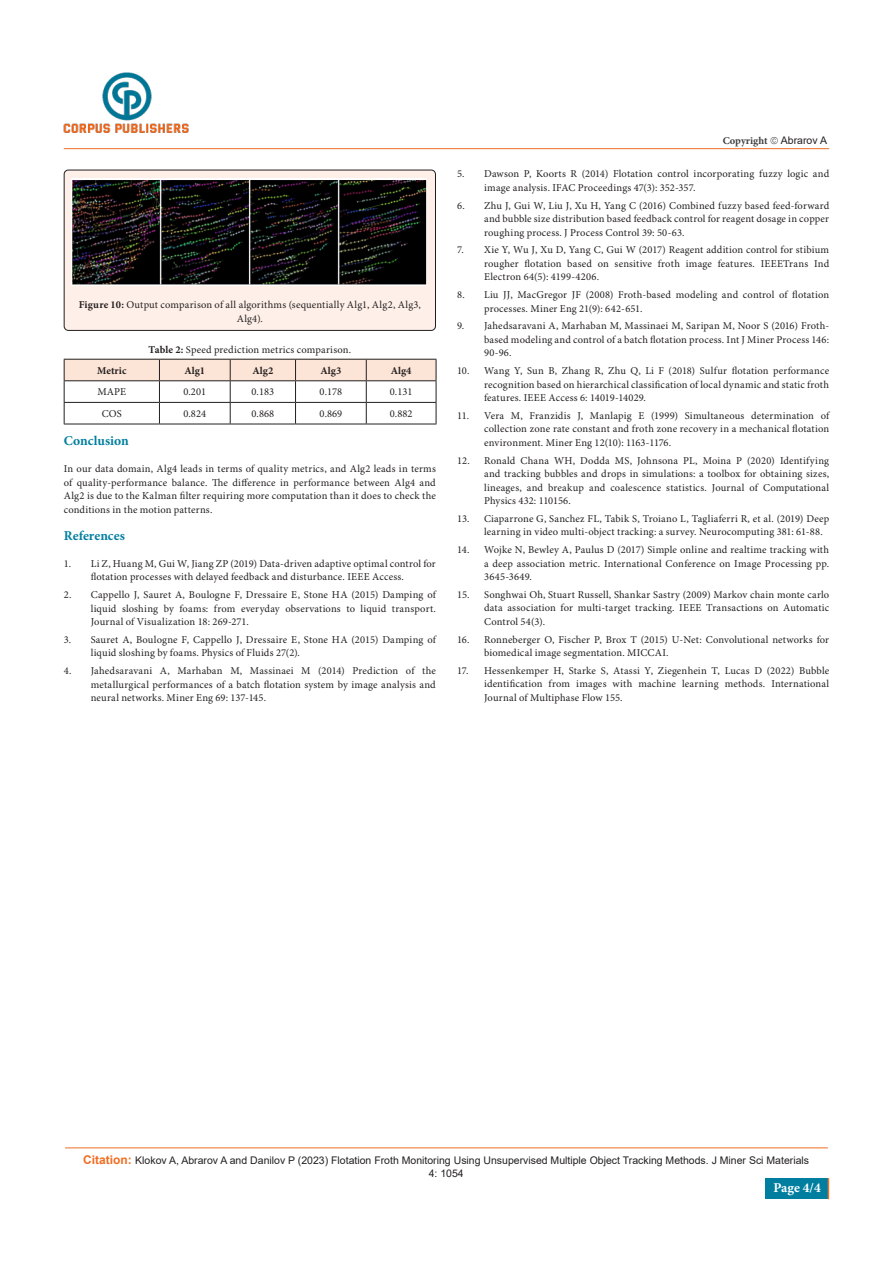
<style>
.page{position:relative;width:893px;height:1263px;background:#fff}
.page>*{position:absolute;margin:0;border:0;box-sizing:border-box;transform-origin:0 0}
.t1{font:700 13.5px "Minion Pro";color:#007e9f}
.t2{font:700 13.5px "Minion Pro";color:#fff}
.t3{font:10.5px/13.5px "Minion Pro";letter-spacing:.015em;color:#231f20;text-align:justify}
.t4{font:10.5px/12.6px "Arial";color:#231f20;text-align:center}
.t5{font:700 10.5px "Minion Pro";color:#231f20}
.t6{font:700 10.5px "Minion Pro";color:#3e3e3f}
.s1{font-weight:700}
.s2{font-weight:700;font-size:12px;color:#f06d22}
</style>
<div class="page">
<hr style="left:64px;top:148px;width:765px;height:1px;background:#f06d22">
<div style="left:765px;top:1178px;width:63px;height:21px;background:#007e9f"></div>
<svg style="left:828px;top:1178px;width:1px;height:21px"></svg>
<img style="left:64px;top:73px;width:125px;height:60px">
<hr style="left:65px;top:1147px;width:763px;height:1px;background:#f06d22">
<hr style="left:64px;top:424px;width:95px;height:1px;background:#231f20">
<hr style="left:159px;top:424px;width:71px;height:1px;background:#231f20">
<hr style="left:230px;top:424px;width:66px;height:1px;background:#231f20">
<hr style="left:296px;top:424px;width:70px;height:1px;background:#231f20">
<hr style="left:366px;top:424px;width:70px;height:1px;background:#231f20">
<svg style="left:64px;top:359px;width:373px;height:65px"></svg>
<div style="left:64px;top:170px;width:371px;height:160px;background:#fef0e9;border-radius:4px"></div>
<div style="left:64px;top:170px;width:372px;height:161px;border:1px solid #231f20;border-radius:4px"></div>
<img style="left:72px;top:179px;width:355px;height:107px">
<p class="t3" style="left:79px;top:298px;width:344px;text-align:center"><span class="s1">Figure 10:</span> Output comparison of all algorithms (sequentially Alg1, Alg2, Alg3,<br>Alg4).</p>
<p class="t3" style="left:148px;top:343px;width:204px"><span class="s1">Table 2:</span> Speed prediction metrics comparison.</p>
<p class="t5" style="left:97px;top:363px;width:31px">Metric</p>
<p class="t5" style="left:184px;top:363px;width:22px">Alg1</p>
<p class="t5" style="left:252px;top:363px;width:22px">Alg2</p>
<p class="t5" style="left:321px;top:363px;width:22px">Alg3</p>
<p class="t5" style="left:391px;top:363px;width:22px">Alg4</p>
<p class="t3" style="left:98px;top:386px;width:30px">MAPE</p>
<p class="t3" style="left:184px;top:386px;width:24px">0.201</p>
<p class="t3" style="left:252px;top:386px;width:24px">0.183</p>
<p class="t3" style="left:320px;top:386px;width:24px">0.178</p>
<p class="t3" style="left:390px;top:386px;width:24px">0.131</p>
<p class="t3" style="left:102px;top:407px;width:21px">COS</p>
<p class="t3" style="left:184px;top:407px;width:24px">0.824</p>
<p class="t3" style="left:252px;top:407px;width:24px">0.868</p>
<p class="t3" style="left:320px;top:407px;width:24px">0.869</p>
<p class="t3" style="left:390px;top:407px;width:24px">0.882</p>
<p class="t1" style="left:64px;top:432px;width:67px">Conclusion</p>
<p class="t3" style="left:64px;top:463px;width:374px">In our data domain, Alg4 leads in terms of quality metrics, and Alg2 leads in terms of quality-performance balance. The difference in performance between Alg4 and Alg2 is due to the Kalman filter requiring more computation than it does to check the conditions in the motion patterns.</p>
<p class="t1" style="left:64px;top:526px;width:63px">References</p>
<p class="t3" style="left:64px;top:557px;width:374px;text-align:center">1. Li Z, Huang M, Gui W, Jiang ZP (2019) Data-driven adaptive optimal control for flotation processes with delayed feedback and disturbance. IEEE Access.</p>
<p class="t3" style="left:91px;top:588px;width:347px;text-indent:-27px">2. Cappello J, Sauret A, Boulogne F, Dressaire E, Stone HA (2015) Damping of liquid sloshing by foams: from everyday observations to liquid transport.<br>Journal of Visualization 18: 269-271.</p>
<p class="t3" style="left:91px;top:633px;width:347px;text-indent:-27px">3. Sauret A, Boulogne F, Cappello J, Dressaire E, Stone HA (2015) Damping of liquid sloshing by foams. Physics of Fluids 27(2).</p>
<p class="t3" style="left:91px;top:664px;width:347px;text-indent:-27px">4. Jahedsaravani A, Marhaban M, Massinaei M (2014) Prediction of the metallurgical performances of a batch flotation system by image analysis and neural networks. Miner Eng 69: 137-145.</p>
<p class="t6" style="left:723px;top:133px;width:47px">Copyright</p>
<p class="t4" style="left:781px;top:134px;width:48px">Abrarov A</p>
<p class="t3" style="left:484px;top:168px;width:347px;text-indent:-27px">5. Dawson P, Koorts R (2014) Flotation control incorporating fuzzy logic and image analysis. IFAC Proceedings 47(3): 352-357.</p>
<p class="t3" style="left:484px;top:199px;width:347px;text-indent:-27px">6. Zhu J, Gui W, Liu J, Xu H, Yang C (2016) Combined fuzzy based feed-forward and bubble size distribution based feedback control for reagent dosage in copper roughing process. J Process Control 39: 50-63.</p>
<p class="t3" style="left:484px;top:244px;width:347px;text-indent:-27px">7. Xie Y, Wu J, Xu D, Yang C, Gui W (2017) Reagent addition control for stibium rougher flotation based on sensitive froth image features. IEEETrans Ind Electron 64(5): 4199-4206.</p>
<p class="t3" style="left:484px;top:288px;width:347px;text-indent:-27px">8. Liu JJ, MacGregor JF (2008) Froth-based modeling and control of flotation processes. Miner Eng 21(9): 642-651.</p>
<p class="t3" style="left:484px;top:320px;width:347px;text-indent:-27px">9. Jahedsaravani A, Marhaban M, Massinaei M, Saripan M, Noor S (2016) Froth&shy;based modeling and control of a batch flotation process. Int J Miner Process 146:<br>90-96.</p>
<p class="t3" style="left:484px;top:364px;width:347px;text-indent:-27px">10. Wang Y, Sun B, Zhang R, Zhu Q, Li F (2018) Sulfur flotation performance recognition based on hierarchical classification of local dynamic and static froth features. IEEE Access 6: 14019-14029.</p>
<p class="t3" style="left:484px;top:409px;width:347px;text-indent:-27px">11. Vera M, Franzidis J, Manlapig E (1999) Simultaneous determination of collection zone rate constant and froth zone recovery in a mechanical flotation environment. Miner Eng 12(10): 1163-1176.</p>
<p class="t3" style="left:484px;top:454px;width:347px;text-indent:-27px">12. Ronald Chana WH, Dodda MS, Johnsona PL, Moina P (2020) Identifying and tracking bubbles and drops in simulations: a toolbox for obtaining sizes, lineages, and breakup and coalescence statistics. Journal of Computational Physics 432: 110156.</p>
<p class="t3" style="left:484px;top:512px;width:347px;text-indent:-27px">13. Ciaparrone G, Sanchez FL, Tabik S, Troiano L, Tagliaferri R, et al. (2019) Deep learning in video multi-object tracking: a survey. Neurocomputing 381: 61-88.</p>
<p class="t3" style="left:484px;top:543px;width:347px;text-indent:-27px">14. Wojke N, Bewley A, Paulus D (2017) Simple online and realtime tracking with a deep association metric. International Conference on Image Processing pp.<br>3645-3649.</p>
<p class="t3" style="left:484px;top:588px;width:347px;text-indent:-27px">15. Songhwai Oh, Stuart Russell, Shankar Sastry (2009) Markov chain monte carlo data association for multi-target tracking. IEEE Transactions on Automatic Control 54(3).</p>
<p class="t3" style="left:484px;top:633px;width:347px;text-indent:-27px">16. Ronneberger O, Fischer P, Brox T (2015) U-Net: Convolutional networks for biomedical image segmentation. MICCAI.</p>
<p class="t3" style="left:484px;top:664px;width:347px;text-indent:-27px">17. Hessenkemper H, Starke S, Atassi Y, Ziegenhein T, Lucas D (2022) Bubble identification from images with machine learning methods. International Journal of Multiphase Flow 155.</p>
<p class="t4" style="left:83px;top:1154px;width:727px"><span class="s2">Citation:</span> Klokov A, Abrarov A and Danilov P (2023) Flotation Froth Monitoring Using Unsupervised Multiple Object Tracking Methods. J Miner Sci Materials<br>4: 1054</p>
<p class="t2" style="left:773px;top:1178px;width:49px">Page 4/4</p>
</div>
